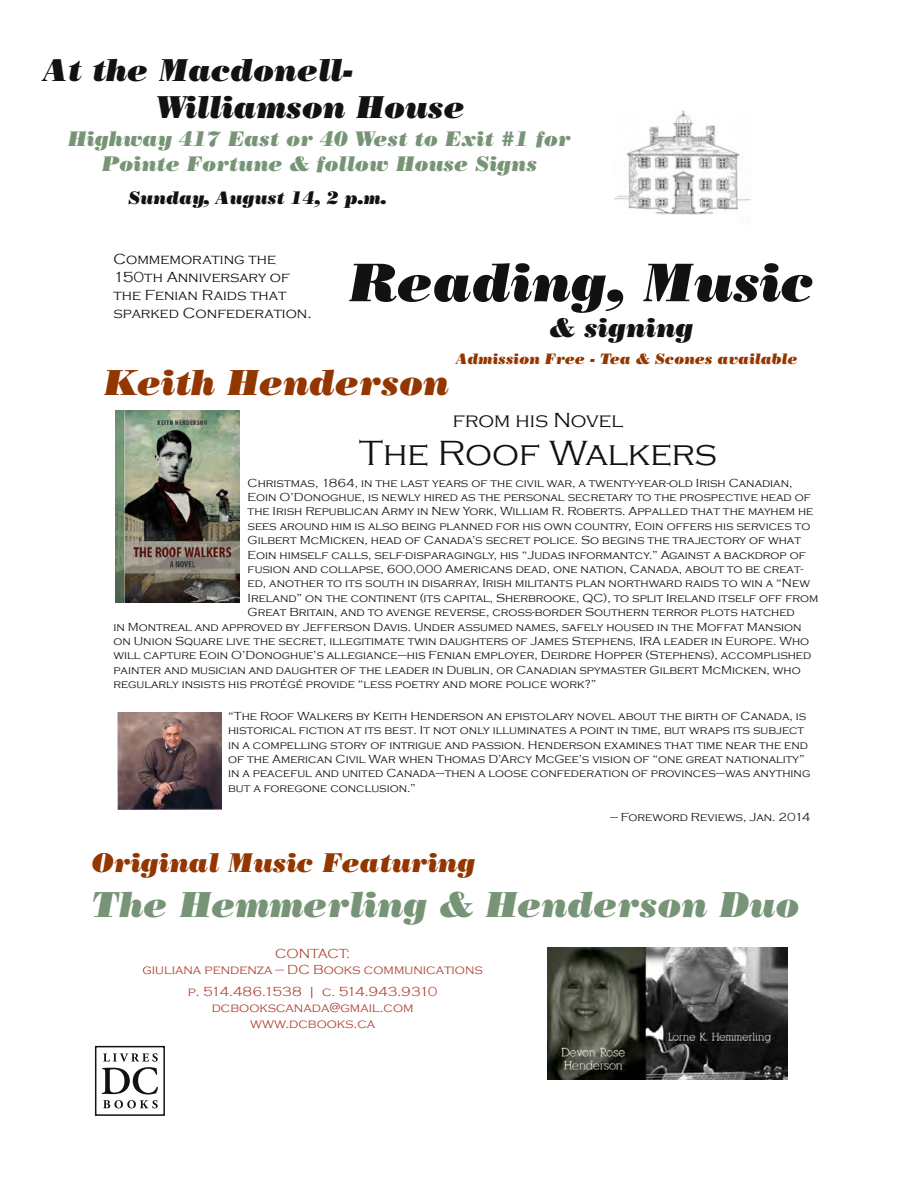
<style>
.page{position:relative;width:918px;height:1188px;background:#fff}
.page>*{position:absolute;margin:0;border:0;box-sizing:border-box;transform-origin:0 0}
.t1{font:italic 54px "Bodoni Poster";color:#121212}
.t2{font:italic 36px "Bodoni Poster";color:#779576}
.t3{font:italic 36px "Bodoni Poster";color:#933600}
.t4{font:300 36px "Copperplate Gothic";color:#121212}
.t5{font:italic 31.5px/37.8px "Bodoni Poster";color:#121212}
.t6{font:italic 27px "Bodoni Poster";color:#933600}
.t7{font:italic 27px "Bodoni Poster";color:#121212}
.t8{font:italic 21px/25.2px "Bodoni Poster";color:#779576;text-align:center}
.t9{font:300 21px "Copperplate Gothic";color:#121212}
.t10{font:italic 18px "Bodoni Poster";color:#121212}
.t11{font:300 15px/18px "Copperplate Gothic";color:#121212}
.t12{font:italic 15px "Bodoni Poster";color:#933600}
.t13{font:300 13.5px/16.2px "Copperplate Gothic";color:#ae4436;text-align:center}
.t14{font:300 12px/14.4px "Copperplate Gothic";color:#121212}
</style>
<div class="page">
<svg style="left:102px;top:1053px;width:56px;height:55px"></svg>
<div style="left:95px;top:1046px;width:70px;height:70px;border:2px solid #121212"></div>
<img style="left:615px;top:110px;width:136px;height:105px">
<img style="left:548px;top:947px;width:239px;height:133px">
<img style="left:115px;top:410px;width:124px;height:193px">
<img style="left:118px;top:713px;width:103px;height:97px">
<h3 class="t5" style="left:156px;top:50px;width:310px;text-indent:-113px">At the Macdonell-<br>Williamson House</h3>
<h3 class="t8" style="left:68px;top:126px;width:504px">Highway 417 East or 40 West to Exit #1 for<br>Pointe Fortune &amp; follow House Signs</h3>
<h3 class="t10" style="left:129px;top:187px;width:260px">Sunday, August 14, 2 p.m.</h3>
<p class="t11" style="left:113px;top:250px;width:200px">Commemorating the<br>150th Anniversary of the Fenian Raids that sparked Confederation.</p>
<h1 class="t1" style="left:349px;top:250px;width:466px">Reading, Music</h1>
<h3 class="t7" style="left:550px;top:312px;width:145px">&amp; signing</h3>
<p class="t12" style="left:456px;top:350px;width:343px">Admission Free - Tea &amp; Scones available</p>
<h2 class="t3" style="left:103px;top:361px;width:347px">Keith Henderson</h2>
<h3 class="t9" style="left:453px;top:409px;width:172px">from his Novel</h3>
<h2 class="t4" style="left:359px;top:433px;width:359px">The Roof Walkers</h2>
<p class="t14" style="left:248px;top:476px;width:546px">Christmas, 1864, in the last years of the civil war, a twenty-year-old Irish Canadian,</p>
<p class="t14" style="left:248px;top:490px;width:565px">Eoin O’Donoghue, is newly hired as the personal secretary to the prospective head of</p>
<p class="t14" style="left:248px;top:505px;width:567px">the Irish Republican Army in New York, William R. Roberts. Appalled that the mayhem he</p>
<p class="t14" style="left:248px;top:519px;width:564px">sees around him is also being planned for his own country, Eoin offers his services to</p>
<p class="t14" style="left:248px;top:533px;width:555px">Gilbert McMicken, head of Canada’s secret police. So begins the trajectory of what</p>
<p class="t14" style="left:248px;top:548px;width:560px">Eoin himself calls, self-disparagingly, his “Judas informantcy.” Against a backdrop of</p>
<p class="t14" style="left:248px;top:562px;width:557px">fusion and collapse, 600,000 Americans dead, one nation, Canada, about to be creat-</p>
<p class="t14" style="left:248px;top:577px;width:564px">ed, another to its south in disarray, Irish militants plan northward raids to win a “New</p>
<p class="t14" style="left:248px;top:591px;width:572px">Ireland” on the continent (its capital, Sherbrooke, QC), to split Ireland itself off from</p>
<p class="t14" style="left:248px;top:605px;width:549px">Great Britain, and to avenge reverse, cross-border Southern terror plots hatched</p>
<p class="t14" style="left:113px;top:620px;width:690px">in Montreal and approved by Jefferson Davis. Under assumed names, safely housed in the Moffat Mansion</p>
<p class="t14" style="left:113px;top:634px;width:697px">on Union Square live the secret, illegitimate twin daughters of James Stephens, IRA leader in Europe. Who</p>
<p class="t14" style="left:113px;top:649px;width:699px">will capture Eoin O’Donoghue’s allegiance–his Fenian employer, Deirdre Hopper (Stephens), accomplished</p>
<p class="t14" style="left:113px;top:663px;width:689px">painter and musician and daughter of the leader in Dublin, or Canadian spymaster Gilbert McMicken, who</p>
<p class="t14" style="left:113px;top:677px;width:485px">regularly insists his protégé provide “less poetry and more police work?”</p>
<p class="t14" style="left:228px;top:709px;width:584px">“The Roof Walkers by Keith Henderson an epistolary novel about the birth of Canada, is historical fiction at its best. It not only illuminates a point in time, but wraps its subject in a compelling story of intrigue and passion. Henderson examines that time near the end of the American Civil War when Thomas D’Arcy McGee’s vision of “one great nationality” in a peaceful and united Canada–then a loose confederation of provinces–was anything but a foregone conclusion.”</p>
<p class="t14" style="left:611px;top:810px;width:201px">— Foreword Reviews, Jan. 2014</p>
<h3 class="t6" style="left:92px;top:846px;width:385px">Original Music Featuring</h3>
<h2 class="t2" style="left:92px;top:883px;width:709px">The Hemmerling &amp; Henderson Duo</h2>
<p class="t13" style="left:142px;top:946px;width:342px">CONTACT:<br>giuliana pendenza — DC Books communications</p>
<p class="t13" style="left:188px;top:984px;width:251px">p. 514.486.1538 | c. 514.943.9310 dcbookscanada@gmail.com www.dcbooks.ca</p>
</div>
